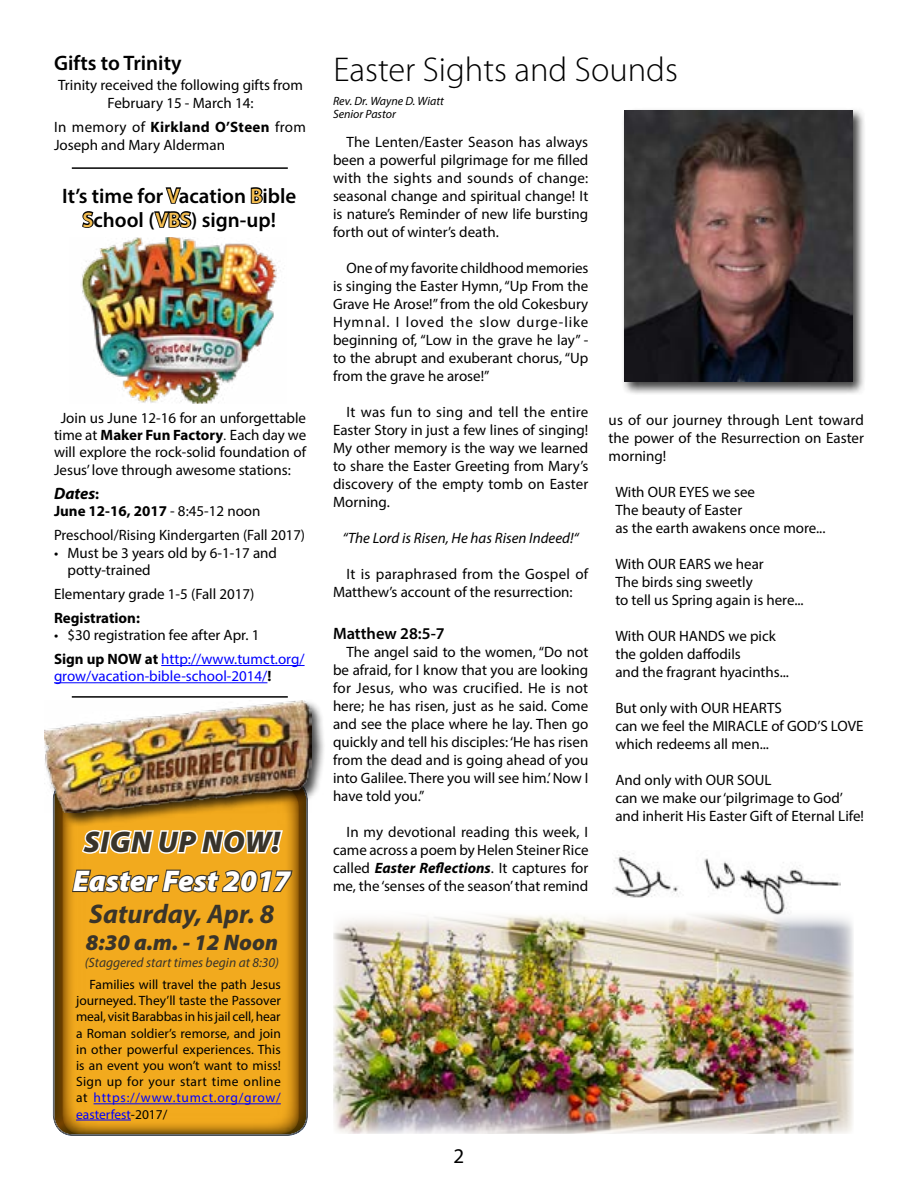
<style>
.page{position:relative;width:918px;height:1188px;background:#fff}
.page>*{position:absolute;margin:0;border:0;box-sizing:border-box;transform-origin:0 0}
.t1{font:300 34.5px "Myriad Pro";color:#000}
.t2{font:italic 900 30px "Myriad Pro";color:#fff}
.t3{font:italic 900 30px "Myriad Pro";letter-spacing:.02em;color:#39342a}
.t4{font:italic 700 27px "Myriad Pro";color:#39342a}
.t5{font:italic 900 22.5px "Myriad Pro";color:#39342a}
.t6{font:600 21px/24px "Myriad Pro";color:#000;text-align:center}
.t7{font:21px "Myriad Pro";color:#000}
.t8{font:600 16.5px "Myriad Pro";color:#000}
.t9{font:italic 700 16.5px "Myriad Pro";color:#000}
.t10{font:15px/18px "Myriad Pro";color:#000}
.t11{font:italic 15px "Myriad Pro";color:#000}
.t12{font:15px "Myriad Pro";color:#00f}
.t13{font:700 15px "Myriad Pro";color:#000}
.t14{font:13.5px/16.2px "Myriad Pro";letter-spacing:.025em;color:#000;text-align:justify}
.t15{font:italic 13.5px "Myriad Pro";color:#39342a}
.t16{font:italic 12px/13.5px "Myriad Pro";color:#000}
.s1{font-weight:700}
.s2{color:#f5bf52}
.s3{font-family:"Opus"}
.s4{font-style:normal;font-size:15px}
.s5{color:#00f}
.s6{font-weight:700;color:#000}
.s7{font-weight:700;font-style:italic}
</style>
<div class="page">
<img style="left:612px;top:850px;width:228px;height:58px">
<div style="left:39px;top:768px;width:282px;height:369px;background:#69a9ff;opacity:.76"></div>
<svg style="left:63px;top:788px;width:236px;height:346px;background:#b5780f"></svg>
<svg style="left:71px;top:827px;width:223px;height:310px;background:#e7a628"></svg>
<div style="left:44px;top:699px;width:282px;height:128px;background:#000;opacity:.75"></div>
<img style="left:45px;top:700px;width:266px;height:112px">
<hr style="left:72px;top:696px;width:216px;height:2px;background:#000">
<hr style="left:72px;top:167px;width:216px;height:2px;background:#000">
<svg style="left:250px;top:187px;width:13px;height:17px"></svg>
<svg style="left:82px;top:211px;width:12px;height:17px"></svg>
<svg style="left:154px;top:187px;width:38px;height:41px"></svg>
<img style="left:81px;top:237px;width:196px;height:166px">
<hr style="left:161px;top:665px;width:144px;height:1px;background:#00f">
<hr style="left:54px;top:682px;width:213px;height:1px;background:#00f">
<div style="left:622px;top:107px;width:244px;height:288px;background:#000;opacity:.75"></div>
<img style="left:624px;top:110px;width:228px;height:272px">
<img style="left:333px;top:908px;width:520px;height:226px">
<h3 class="t6" style="left:54px;top:50px;width:129px">Gifts to Trinity</h3>
<p class="t10" style="left:58px;top:76px;width:246px;text-align:center">Trinity received the following gifts from<br>February 15 - March 14:</p>
<p class="t10" style="left:54px;top:117px;width:254px">In memory of <span class="s1">Kirkland O’Steen</span> from<br>Joseph and Mary Alderman</p>
<h3 class="t6" style="left:62px;top:183px;width:236px">It’s time for <span class="s2">V</span>acation <span class="s2">B</span>ible<br><span class="s2">S</span>chool (<span class="s2">VBS</span>) sign-up!</h3>
<p class="t10" style="left:54px;top:408px;width:254px;line-height:17.5px;text-align:justify;text-indent:7px">Join us June 12-16 for an unforgettable time at <span class="s1">Maker Fun Factory</span><span class="s3">.</span> Each day we will explore the rock-solid foundation of Jesus’ love through awesome stations:</p>
<p class="t9" style="left:54px;top:483px;width:47px">Dates<span class="s4">:</span></p>
<p class="t10" style="left:54px;top:499px;width:253px;line-height:24px"><span class="s1">June 12-16, 2017</span> - 8:45-12 noon<br>Preschool/Rising Kindergarten (Fall 2017)</p>
<p class="t10" style="left:68px;top:544px;width:211px;line-height:17.2px;text-indent:-14px">• Must be 3 years old by 6-1-17 and potty-trained</p>
<p class="t10" style="left:54px;top:585px;width:202px">Elementary grade 1-5 (Fall 2017)</p>
<p class="t13" style="left:54px;top:608px;width:88px">Registration:</p>
<p class="t10" style="left:54px;top:623px;width:252px;line-height:24px">• $30 registration fee after Apr. 1<br><span class="s1">Sign up NOW at</span> <span class="s5">http://www.tumct.org/</span></p>
<p class="t12" style="left:54px;top:667px;width:219px">grow/vacation-bible-school-2014/<span class="s6">!</span></p>
<h2 class="t3" style="left:84px;top:825px;width:198px">SIGN UP NOW!</h2>
<h2 class="t2" style="left:73px;top:864px;width:219px">Easter Fest 2017</h2>
<h3 class="t4" style="left:89px;top:897px;width:187px">Saturday, Apr. 8</h3>
<h3 class="t5" style="left:86px;top:930px;width:194px">8:30 a.m. - 12 Noon</h3>
<p class="t15" style="left:85px;top:954px;width:196px">(Staggered start times begin at 8:30)</p>
<p class="t14" style="left:76px;top:976px;width:206px;text-indent:14px">Families will travel the path Jesus journeyed. They’ll taste the Passover meal, visit Barabbas in his jail cell, hear a Roman soldier’s remorse, and join in other powerful experiences. This is an event you won’t want to miss!<br>Sign up for your start time online at <span class="s5">https://www.tumct.org/grow/ easterfest</span>-2017/</p>
<h1 class="t1" style="left:333px;top:50px;width:346px">Easter Sights and Sounds</h1>
<p class="t16" style="left:333px;top:94px;width:112px">Rev. Dr. Wayne D. Wiatt<br>Senior Pastor</p>
<p class="t10" style="left:333px;top:133px;width:257px;text-align:justify;text-indent:14px">The Lenten/Easter Season has always been a powerful pilgrimage for me filled with the sights and sounds of change: seasonal change and spiritual change! It is nature’s Reminder of new life bursting forth out of winter’s death.</p>
<p class="t10" style="left:333px;top:259px;width:257px;text-align:justify;text-indent:14px">One of my favorite childhood memories is singing the Easter Hymn, “Up From the Grave He Arose!” from the old Cokesbury Hymnal. I loved the slow durge-like beginning of, “Low in the grave he lay” - to the abrupt and exuberant chorus, “Up from the grave he arose!”</p>
<p class="t10" style="left:333px;top:403px;width:257px;text-align:justify;text-indent:14px">It was fun to sing and tell the entire Easter Story in just a few lines of singing!<br>My other memory is the way we learned to share the Easter Greeting from Mary’s discovery of the empty tomb on Easter Morning.</p>
<p class="t11" style="left:343px;top:529px;width:238px">“The Lord is Risen, He has Risen Indeed!“</p>
<p class="t10" style="left:333px;top:565px;width:257px;text-indent:14px">It is paraphrased from the Gospel of<br>Matthew’s account of the resurrection:</p>
<p class="t8" style="left:333px;top:623px;width:113px">Matthew 28:5-7</p>
<p class="t10" style="left:333px;top:643px;width:257px;text-align:justify;text-indent:14px">The angel said to the women, “Do not be afraid, for I know that you are looking for Jesus, who was crucified. He is not here; he has risen, just as he said. Come and see the place where he lay. Then go quickly and tell his disciples: ‘He has risen from the dead and is going ahead of you into Galilee. There you will see him.’ Now I have told you.”</p>
<p class="t10" style="left:333px;top:823px;width:257px;text-align:justify;text-indent:14px">In my devotional reading this week, I came across a poem by Helen Steiner Rice called <span class="s7">Easter Reflections</span>. It captures for me, the ‘senses of the season’ that remind</p>
<p class="t10" style="left:609px;top:411px;width:257px;text-align:justify">us of our journey through Lent toward the power of the Resurrection on Easter morning!</p>
<p class="t10" style="left:615px;top:483px;width:212px">With OUR EYES we see<br>The beauty of Easter<br>as the earth awakens once more...</p>
<p class="t10" style="left:615px;top:555px;width:190px">With OUR EARS we hear<br>The birds sing sweetly<br>to tell us Spring again is here...</p>
<p class="t10" style="left:615px;top:627px;width:175px">With OUR HANDS we pick the golden daffodils<br>and the fragrant hyacinths...</p>
<p class="t10" style="left:615px;top:699px;width:250px">But only with OUR HEARTS<br>can we feel the MIRACLE of GOD’S LOVE which redeems all men...</p>
<p class="t10" style="left:615px;top:771px;width:250px">And only with OUR SOUL<br>can we make our ‘pilgrimage to God’ and inherit His Easter Gift of Eternal Life!</p>
<h3 class="t7" style="left:454px;top:1143px;width:12px">2</h3>
</div>
